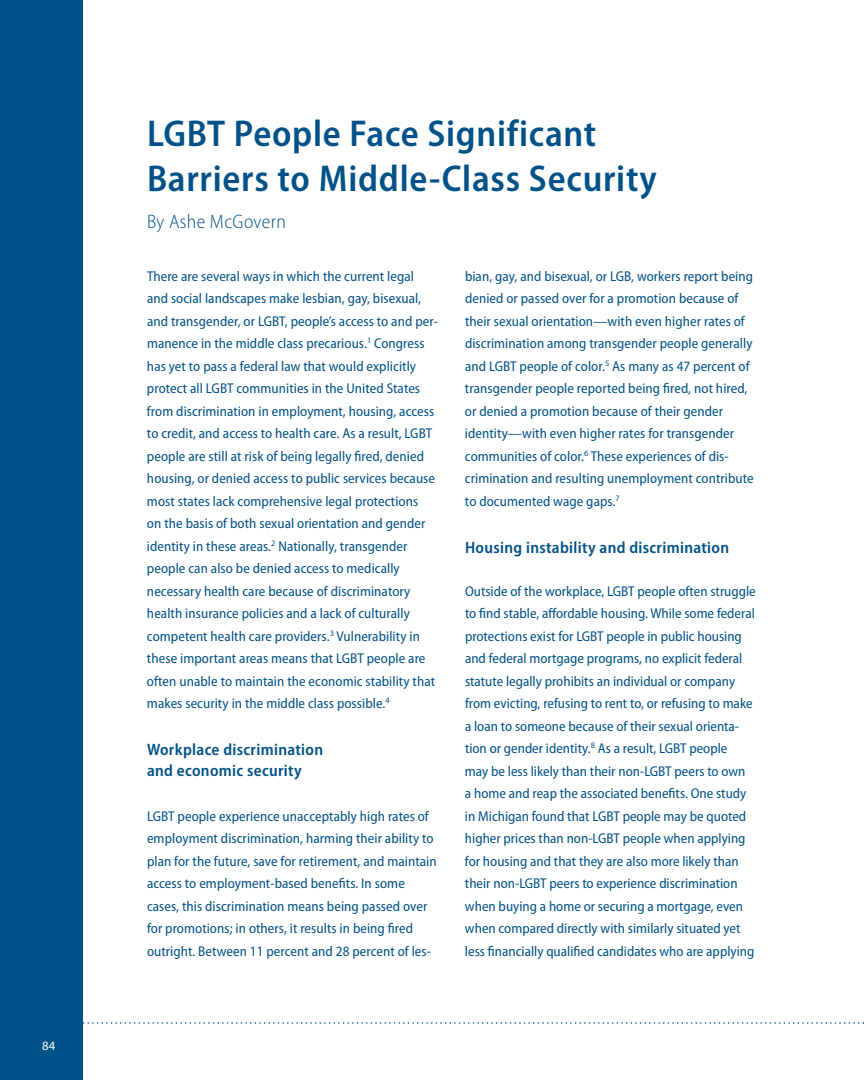
<style>
.page{position:relative;width:864px;height:1080px;background:#fff}
.page>*{position:absolute;margin:0;border:0;box-sizing:border-box;transform-origin:0 0}
.t1{font:600 semi-condensed 37.5px/45px "Myriad Pro";letter-spacing:.02em;color:#005187}
.t2{font:300 semi-condensed 19.5px "Myriad Pro";letter-spacing:.02em;color:#005187}
.t3{font:600 semi-condensed 16.5px/21px "Myriad Pro";letter-spacing:.02em;color:#005187}
.t4{font:semi-condensed 14.25px/22.5px "Myriad Pro";letter-spacing:.005em;color:#005187}
.t5{font:12.75px "Myriad Pro";color:#fff}
</style>
<div class="page">
<svg style="left:82px;top:1022px;width:782px;height:2px"></svg>
<div style="left:0;top:0;width:82px;height:1080px;background:#005187"></div>
<p class="t5" style="left:42px;top:1038px;width:15px">84</p>
<h1 class="t1" style="left:147px;top:111px;width:511px">LGBT People Face Significant<br>Barriers to Middle-Class Security</h1>
<h2 class="t2" style="left:147px;top:211px;width:141px">By Ashe McGovern</h2>
<p class="t4" style="left:147px;top:265px;width:293px">There are several ways in which the current legal and social landscapes make lesbian, gay, bisexual, and transgender, or LGBT, people’s access to and per&shy;manence in the middle class precarious.<sup>1</sup> Congress has yet to pass a federal law that would explicitly protect all LGBT communities in the United States from discrimination in employment, housing, access to credit, and access to health care. As a result, LGBT people are still at risk of being legally fired, denied housing, or denied access to public services because most states lack comprehensive legal protections<br>on the basis of both sexual orientation and gender identity in these areas.<sup>2</sup> Nationally, transgender people can also be denied access to medically necessary health care because of discriminatory health insurance policies and a lack of culturally competent health care providers.<sup>3</sup> Vulnerability in these important areas means that LGBT people are often unable to maintain the economic stability that makes security in the middle class possible.<sup>4</sup></p>
<p class="t3" style="left:147px;top:740px;width:178px">Workplace discrimination and economic security</p>
<p class="t4" style="left:147px;top:805px;width:291px">LGBT people experience unacceptably high rates of employment discrimination, harming their ability to plan for the future, save for retirement, and maintain access to employment-based benefits. In some cases, this discrimination means being passed over for promotions; in others, it results in being fired outright. Between 11 percent and 28 percent of les-</p>
<p class="t4" style="left:465px;top:265px;width:290px">bian, gay, and bisexual, or LGB, workers report being denied or passed over for a promotion because of their sexual orientation—with even higher rates of discrimination among transgender people generally and LGBT people of color.<sup>5</sup> As many as 47 percent of transgender people reported being fired, not hired, or denied a promotion because of their gender identity—with even higher rates for transgender communities of color.<sup>6</sup> These experiences of dis&shy;crimination and resulting unemployment contribute to documented wage gaps.<sup>7</sup></p>
<p class="t3" style="left:465px;top:537px;width:266px">Housing instability and discrimination</p>
<p class="t4" style="left:465px;top:580px;width:292px">Outside of the workplace, LGBT people often struggle to find stable, affordable housing. While some federal protections exist for LGBT people in public housing and federal mortgage programs, no explicit federal statute legally prohibits an individual or company from evicting, refusing to rent to, or refusing to make a loan to someone because of their sexual orienta&shy;tion or gender identity.<sup>8</sup> As a result, LGBT people<br>may be less likely than their non-LGBT peers to own<br>a home and reap the associated benefits. One study in Michigan found that LGBT people may be quoted higher prices than non-LGBT people when applying for housing and that they are also more likely than their non-LGBT peers to experience discrimination when buying a home or securing a mortgage, even when compared directly with similarly situated yet less financially qualified candidates who are applying</p>
</div>
